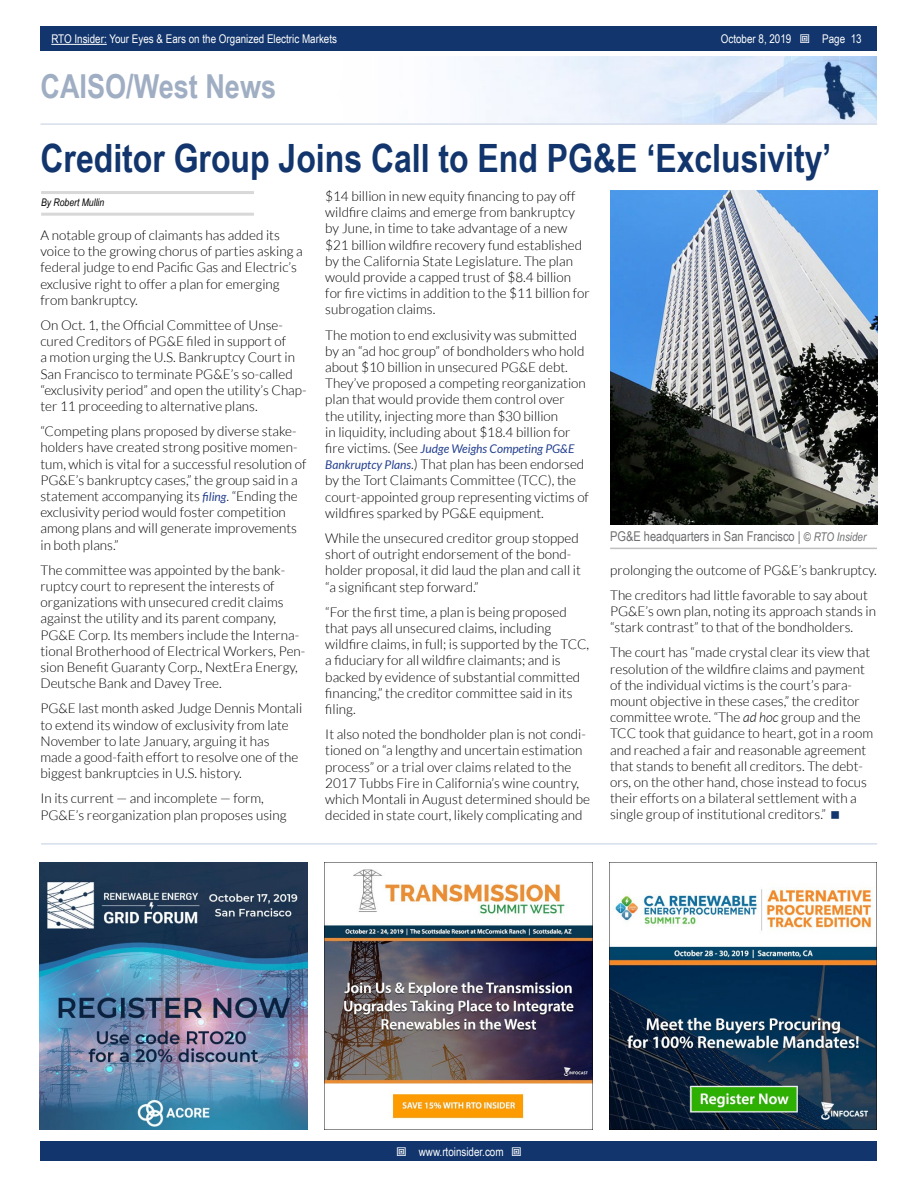
<style>
.page{position:relative;width:918px;height:1188px;background:#fff}
.page>*{position:absolute;margin:0;border:0;box-sizing:border-box;transform-origin:0 0}
.t1{font:700 39px "Arial Narrow";color:#11356c}
.t2{font:700 33px "Arial Narrow";color:#a0aec4}
.t3{font:300 13.5px/16.2px "Lato";color:#000}
.t4{font:13.5px "Arial Narrow";color:#6d6e71}
.t5{font:12px "Arial Narrow";color:#fff}
.t6{font:italic 12px "Lato";color:#25408f}
.t7{font:italic 10.5px "Arial Narrow";color:#000}
.s1{font-style:inherit}
.s2{font-weight:300;font-style:normal;font-size:13.5px;color:#000}
.s3{font-weight:400;font-style:italic;font-size:12px;color:#25408f}
.s4{font-style:italic;font-size:12px}
.s5{font-style:italic}
</style>
<div class="page">
<div style="left:41px;top:1142px;width:836px;height:19px;background:#11356c"></div>
<div style="left:41px;top:27px;width:836px;height:24px;background:#11356c"></div>
<hr style="left:51px;top:44px;width:56px;height:1px;background:#fff">
<img style="left:474px;top:56px;width:403px;height:67px">
<hr style="left:40px;top:123px;width:837px;height:2px;background:#d6deec">
<hr style="left:41px;top:191px;width:213px;height:3px;background:#d8d8d8">
<hr style="left:41px;top:213px;width:213px;height:3px;background:#d8d8d8">
<hr style="left:41px;top:843px;width:836px;height:2px;background:#d6deec">
<img style="left:610px;top:190px;width:267px;height:335px">
<hr style="left:610px;top:548px;width:267px;height:1px;background:#bfbfbf">
<img style="left:40px;top:863px;width:267px;height:267px">
<img style="left:610px;top:863px;width:267px;height:267px">
<img style="left:325px;top:869px;width:267px;height:261px">
<p class="t5" style="left:51px;top:30px;width:287px">RTO Insider: Your Eyes &amp; Ears on the Organized Electric Markets</p>
<p class="t5" style="left:721px;top:30px;width:72px">October 8, <span class="s1">2019</span></p>
<p class="t5" style="left:822px;top:30px;width:41px">Page 13</p>
<h2 class="t2" style="left:40px;top:61px;width:237px">CAISO/West News</h2>
<h1 class="t1" style="left:40px;top:129px;width:792px">Creditor Group Joins Call to End PG&amp;E ‘Exclusivity’</h1>
<p class="t7" style="left:41px;top:195px;width:65px">By Robert Mullin</p>
<p class="t3" style="left:325px;top:188px;width:266px">$14 billion in new equity financing to pay off wildfire claims and emerge from bankruptcy by June, in time to take advantage of a new $21 billion wildfire recovery fund established by the California State Legislature. The plan would provide a capped trust of $8.4 billion for fire victims in addition to the $11 billion for subrogation claims.</p>
<p class="t3" style="left:325px;top:327px;width:262px">The motion to end exclusivity was submitted by an “ad hoc group” of bondholders who hold about $10 billion in unsecured PG&amp;E debt.<br>They’ve proposed a competing reorganization plan that would provide them control over the utility, injecting more than $30 billion<br>in liquidity, including about $18.4 billion for</p>
<p class="t6" style="left:325px;top:442px;width:251px"><span class="s2">fire victims. (See</span> Judge Weighs Competing PG&amp;E</p>
<p class="t3" style="left:325px;top:456px;width:265px"><span class="s3">Bankruptcy Plans</span>.) That plan has been endorsed by the Tort Claimants Committee (TCC), the court-appointed group representing victims of wildfires sparked by PG&amp;E equipment.</p>
<p class="t3" style="left:325px;top:530px;width:257px">While the unsecured creditor group stopped short of outright endorsement of the bond&shy;holder proposal, it did laud the plan and call it “a significant step forward.”</p>
<p class="t3" style="left:325px;top:604px;width:266px">“For the first time, a plan is being proposed that pays all unsecured claims, including wildfire claims, in full; is supported by the TCC, a fiduciary for all wildfire claimants; and is backed by evidence of substantial committed financing,” the creditor committee said in its filing.</p>
<p class="t3" style="left:325px;top:726px;width:266px">It also noted the bondholder plan is not condi&shy;tioned on “a lengthy and uncertain estimation process” or a trial over claims related to the 2017 Tubbs Fire in California’s wine country, which Montali in August determined should be decided in state court, likely complicating and</p>
<p class="t3" style="left:40px;top:227px;width:264px">A notable group of claimants has added its voice to the growing chorus of parties asking a federal judge to end Pacific Gas and Electric’s exclusive right to offer a plan for emerging from bankruptcy.</p>
<p class="t3" style="left:40px;top:317px;width:268px">On Oct. 1, the Official Committee of Unse&shy;cured Creditors of PG&amp;E filed in support of<br>a motion urging the U.S. Bankruptcy Court in San Francisco to terminate PG&amp;E’s so-called “exclusivity period” and open the utility’s Chap&shy;ter 11 proceeding to alternative plans.</p>
<p class="t3" style="left:40px;top:423px;width:268px">“Competing plans proposed by diverse stake&shy;holders have created strong positive momen&shy;tum, which is vital for a successful resolution of PG&amp;E’s bankruptcy cases,” the group said in a statement accompanying its <span class="s3">filing</span>. “Ending the exclusivity period would foster competition among plans and will generate improvements in both plans.”</p>
<p class="t3" style="left:41px;top:562px;width:266px">The committee was appointed by the bank&shy;ruptcy court to represent the interests of organizations with unsecured credit claims against the utility and its parent company, PG&amp;E Corp. Its members include the Interna&shy;tional Brotherhood of Electrical Workers, Pen&shy;sion Benefit Guaranty Corp., NextEra Energy, Deutsche Bank and Davey Tree.</p>
<p class="t3" style="left:41px;top:700px;width:263px">PG&amp;E last month asked Judge Dennis Montali to extend its window of exclusivity from late November to late January, arguing it has made a good-faith effort to resolve one of the biggest bankruptcies in U.S. history.</p>
<p class="t3" style="left:41px;top:790px;width:247px">In its current — and incomplete — form,<br>PG&amp;E’s reorganization plan proposes using</p>
<p class="t4" style="left:610px;top:526px;width:258px">PG&amp;E headquarters in San Francisco | <span class="s4">© RTO Insider</span></p>
<p class="t3" style="left:610px;top:557px;width:268px;line-height:25.2px">prolonging the outcome of PG&amp;E’s bankruptcy.<br>The creditors had little favorable to say about</p>
<p class="t3" style="left:610px;top:603px;width:267px">PG&amp;E’s own plan, noting its approach stands in “stark contrast” to that of the bondholders.</p>
<p class="t3" style="left:610px;top:644px;width:265px">The court has “made crystal clear its view that resolution of the wildfire claims and payment of the individual victims is the court’s para&shy;mount objective in these cases,” the creditor committee wrote. “The <span class="s5">ad hoc</span> group and the TCC took that guidance to heart, got in a room and reached a fair and reasonable agreement that stands to benefit all creditors. The debt&shy;ors, on the other hand, chose instead to focus their efforts on a bilateral settlement with a single group of institutional creditors.”</p>
<p class="t5" style="left:419px;top:1143px;width:86px">www.rtoinsider.com</p>
</div>
